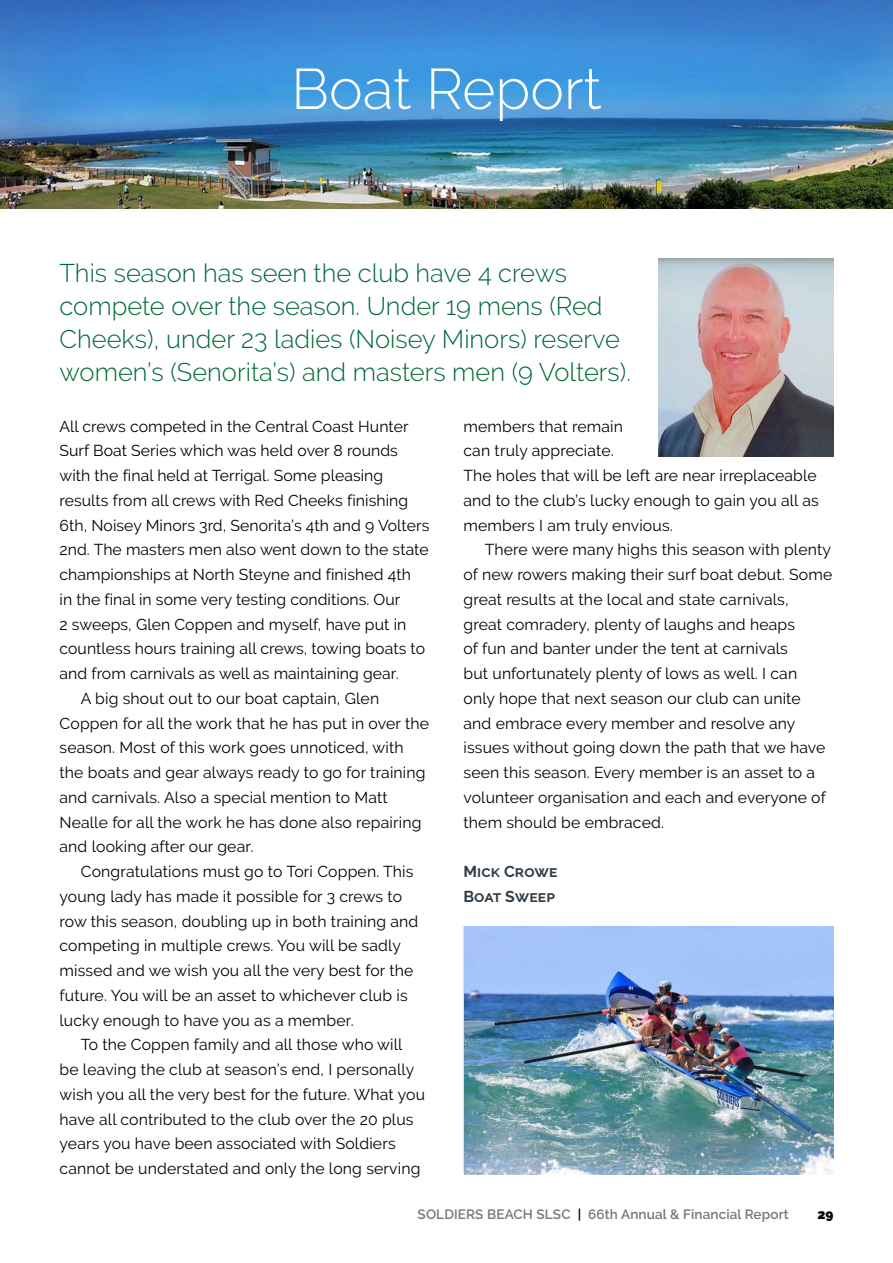
<style>
.page{position:relative;width:893px;height:1263px;background:#fff}
.page>*{position:absolute;margin:0;border:0;box-sizing:border-box;transform-origin:0 0}
.Straphead{font:300 57px "Raleway";color:#fff}
._0-Breakout{font:300 25.5px/33px "Raleway";color:#006838}
._0-Body_text{font:15.75px/24.8px "Raleway";letter-spacing:.01em;color:#000}
._0-Body_text_-_no_indent{font:15.75px/24.8px "Raleway";letter-spacing:.005em;color:#000}
._0-Author_Line{font:700 15.75px "Raleway";letter-spacing:.005em;color:#323e48}
.t1{font:600 13.5px "Raleway";letter-spacing:.01em;color:#70787f}
.t2{font:900 13.5px "Raleway";color:#000}
.s1{color:#000}
</style>
<div class="page">
<img style="left:1px;top:2px;width:892px;height:207px">
<img style="left:1px;top:0;width:892px;height:2px">
<hr style="left:0;top:0;width:1px;height:209px;background:#005baa">
<img style="left:658px;top:258px;width:175px;height:198px">
<img style="left:465px;top:927px;width:368px;height:247px">
<p class="Straphead" style="left:291px;top:56px;width:312px">Boat Report</p>
<p class="_0-Breakout" style="left:60px;top:257px;width:573px">This season has seen the club have 4 crews compete over the season. Under 19 mens (Red Cheeks), under 23 ladies (Noisey Minors) reserve women’s (Senorita’s) and masters men (9 Volters).</p>
<p class="_0-Body_text_-_no_indent" style="left:60px;top:414px;width:371px">All crews competed in the Central Coast Hunter Surf Boat Series which was held over 8 rounds with the final held at Terrigal. Some pleasing results from all crews with Red Cheeks finishing 6th, Noisey Minors 3rd, Senorita’s 4th and 9 Volters 2nd. The masters men also went down to the state championships at North Steyne and finished 4th<br>in the final in some very testing conditions. Our<br>2 sweeps, Glen Coppen and myself, have put in countless hours training all crews, towing boats to and from carnivals as well as maintaining gear.</p>
<p class="_0-Body_text" style="left:60px;top:686px;width:371px;text-indent:21px">A big shout out to our boat captain, Glen Coppen for all the work that he has put in over the season. Most of this work goes unnoticed, with the boats and gear always ready to go for training and carnivals. Also a special mention to Matt Nealle for all the work he has done also repairing and looking after our gear.</p>
<p class="_0-Body_text" style="left:60px;top:859px;width:360px;text-indent:21px">Congratulations must go to Tori Coppen. This young lady has made it possible for 3 crews to row this season, doubling up in both training and competing in multiple crews. You will be sadly missed and we wish you all the very best for the future. You will be an asset to whichever club is lucky enough to have you as a member.</p>
<p class="_0-Body_text" style="left:60px;top:1032px;width:367px;text-indent:21px">To the Coppen family and all those who will be leaving the club at season’s end, I personally wish you all the very best for the future. What you have all contributed to the club over the 20 plus years you have been associated with Soldiers cannot be understated and only the long serving</p>
<p class="_0-Body_text" style="left:463px;top:414px;width:357px">members that remain<br>can truly appreciate.<br>The holes that will be left are near irreplaceable and to the club’s lucky enough to gain you all as members I am truly envious.</p>
<p class="_0-Body_text" style="left:463px;top:537px;width:370px;text-indent:21px">There were many highs this season with plenty of new rowers making their surf boat debut. Some great results at the local and state carnivals,<br>great comradery, plenty of laughs and heaps<br>of fun and banter under the tent at carnivals<br>but unfortunately plenty of lows as well. I can only hope that next season our club can unite and embrace every member and resolve any issues without going down the path that we have seen this season. Every member is an asset to a volunteer organisation and each and everyone of them should be embraced.</p>
<p class="_0-Author_Line" style="left:463px;top:863px;width:95px">Mick Crowe</p>
<p class="_0-Author_Line" style="left:463px;top:887px;width:93px">Boat Sweep</p>
<p class="t1" style="left:418px;top:1207px;width:373px">SOLDIERS BEACH SLSC <span class="s1">|</span> 66th Annual &amp; Financial Report</p>
<p class="t2" style="left:817px;top:1207px;width:18px">29</p>
</div>
